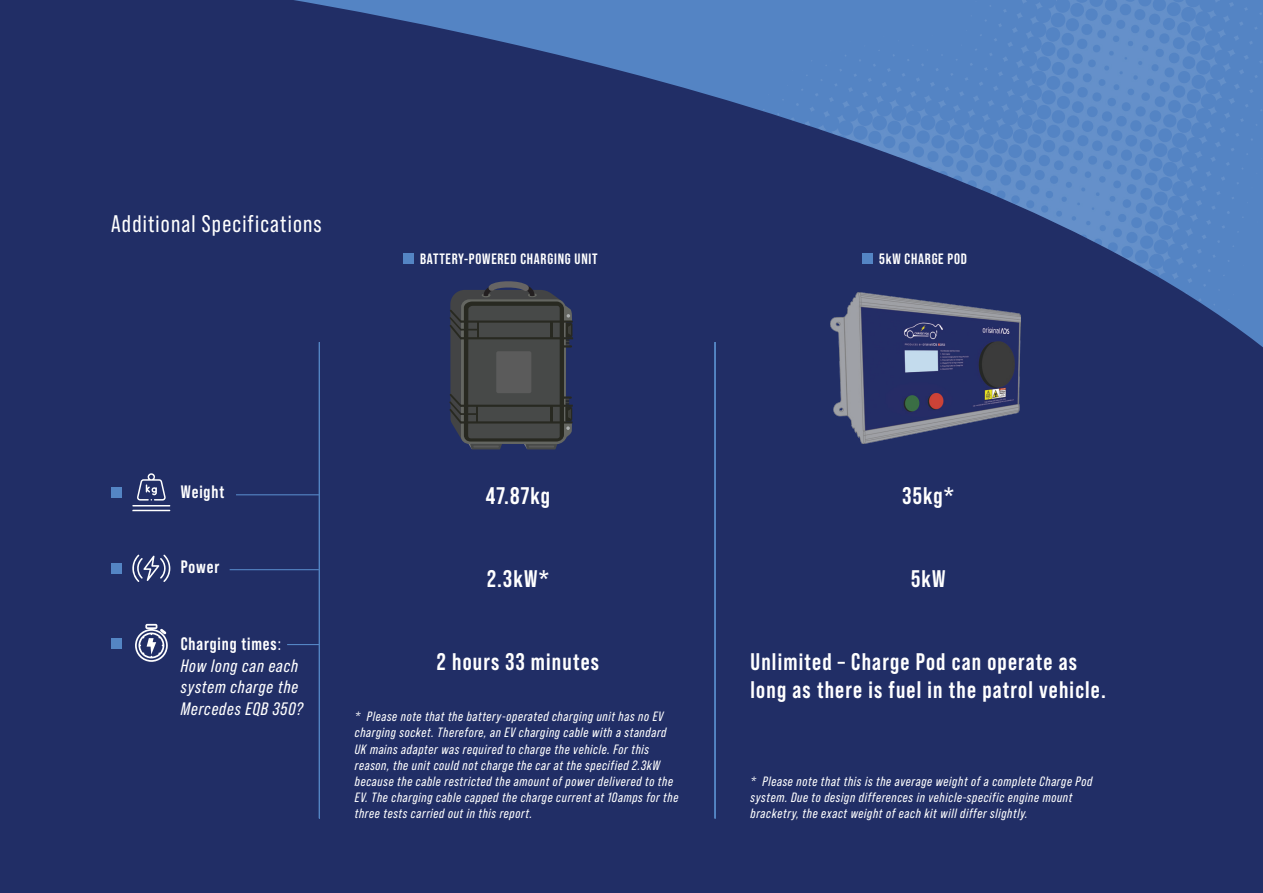
<style>
.page{position:relative;width:1263px;height:893px;background:#212e66}
.page>*{position:absolute;margin:0;border:0;box-sizing:border-box;transform-origin:0 0}
.t1{font:700 24px/28.8px "Bebas Neue Pro";letter-spacing:.05em;color:#fff}
.t2{font:24px "Bebas Neue Pro";letter-spacing:.05em;color:#fff}
.t3{font:italic 18px/21.6px "Bebas Neue Pro";letter-spacing:.05em;color:#fff}
.t4{font:700 18px "Bebas Neue Pro";letter-spacing:.05em;color:#fff}
.t5{font:700 15px "Bebas Neue Pro";letter-spacing:.05em;color:#fff}
.t6{font:italic 13.5px/16.2px "Bebas Neue Pro";letter-spacing:.05em;color:#fff}
.s1{font-weight:700;font-style:normal}
.s2{font-style:normal}
</style>
<div class="page">
<svg style="left:294px;top:0;width:727px;height:357px"></svg>
<img style="left:673px;top:0;width:590px;height:347px">
<hr style="left:236px;top:494px;width:83px;height:1px;background:#5485c4">
<hr style="left:230px;top:569px;width:89px;height:1px;background:#5485c4">
<hr style="left:287px;top:644px;width:32px;height:1px;background:#5485c4">
<div style="left:112px;top:487px;width:10px;height:10px;background:#5485c4"></div>
<div style="left:112px;top:563px;width:10px;height:10px;background:#5485c4"></div>
<div style="left:112px;top:638px;width:10px;height:10px;background:#5485c4"></div>
<hr style="left:319px;top:342px;width:1px;height:476px;background:#5485c4">
<svg style="left:449px;top:280px;width:124px;height:169px;background:#404348"></svg>
<img style="left:830px;top:293px;width:190px;height:151px">
<hr style="left:715px;top:342px;width:1px;height:476px;background:#5485c4">
<svg style="left:132px;top:473px;width:38px;height:38px"></svg>
<svg style="left:132px;top:555px;width:38px;height:27px"></svg>
<svg style="left:135px;top:624px;width:33px;height:38px"></svg>
<div style="left:403px;top:253px;width:10px;height:11px;background:#5485c4"></div>
<div style="left:862px;top:253px;width:11px;height:11px;background:#5485c4"></div>
<h1 class="t2" style="left:111px;top:210px;width:212px">Additional Specifications</h1>
<p class="t5" style="left:420px;top:250px;width:179px">BATTERY-POWERED CHARGING UNIT</p>
<p class="t5" style="left:879px;top:250px;width:89px">5kW CHARGE POD</p>
<h2 class="t4" style="left:181px;top:481px;width:45px">Weight</h2>
<h2 class="t4" style="left:181px;top:557px;width:40px">Power</h2>
<h2 class="t3" style="left:181px;top:633px;width:124px"><span class="s1">Charging times</span><span class="s2">:<br></span>How long can each system charge the<br>Mercedes EQB 350?</h2>
<h1 class="t1" style="left:486px;top:481px;width:66px">47.87kg</h1>
<h1 class="t1" style="left:487px;top:564px;width:63px">2.3kW*</h1>
<h1 class="t1" style="left:437px;top:646px;width:164px">2 hours 33 minutes</h1>
<p class="t6" style="left:355px;top:708px;width:325px">* Please note that the battery-operated charging unit has no EV charging socket. Therefore, an EV charging cable with a standard UK mains adapter was required to charge the vehicle. For this reason, the unit could not charge the car at the specified 2.3kW because the cable restricted the amount of power delivered to the EV. The charging cable capped the charge current at 10amps for the three tests carried out in this report.</p>
<h1 class="t1" style="left:903px;top:481px;width:53px">35kg*</h1>
<h1 class="t1" style="left:911px;top:564px;width:36px">5kW</h1>
<h1 class="t1" style="left:750px;top:646px;width:357px">Unlimited – Charge Pod can operate as long as there is fuel in the patrol vehicle.</h1>
<p class="t6" style="left:750px;top:773px;width:343px">* Please note that this is the average weight of a complete Charge Pod system. Due to design differences in vehicle-specific engine mount bracketry, the exact weight of each kit will differ slightly.</p>
</div>
